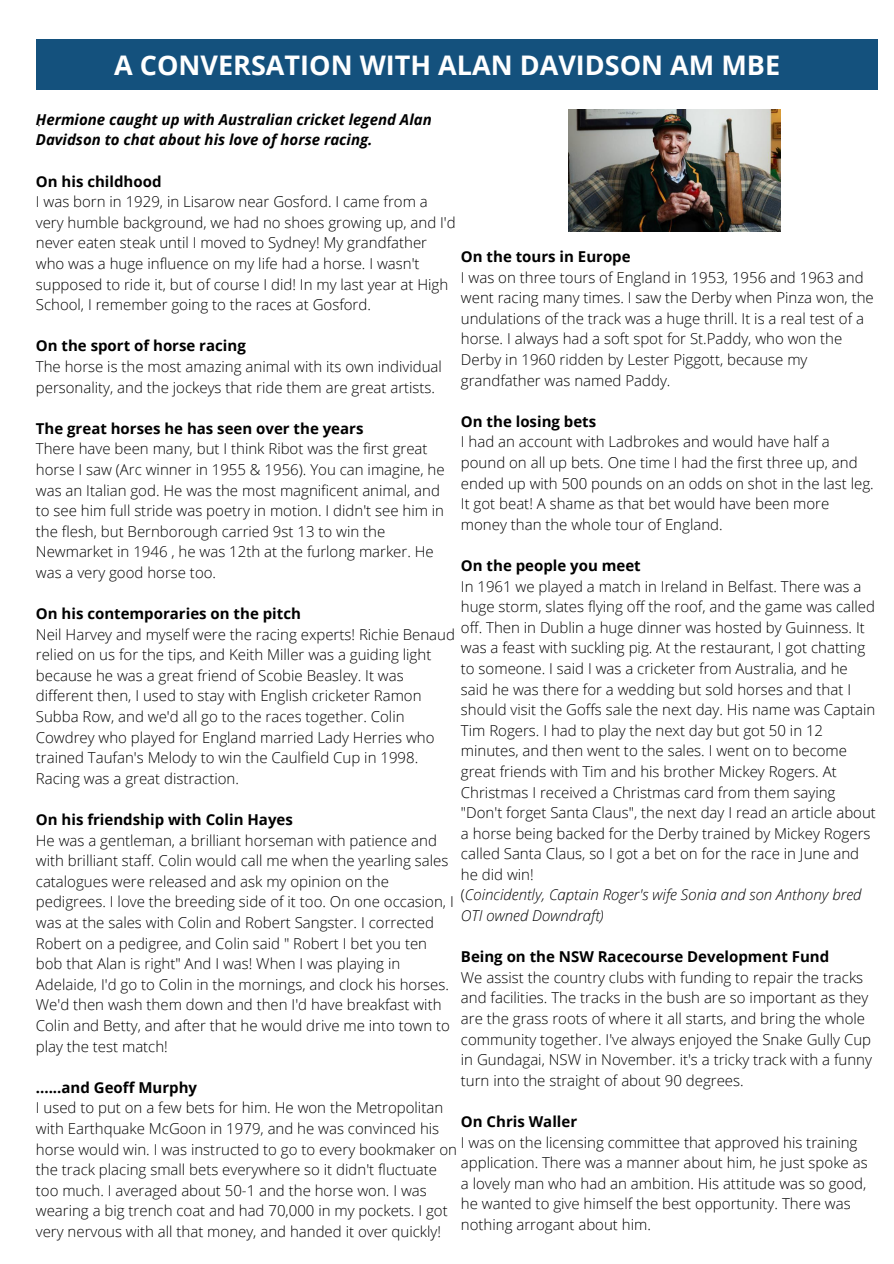
<style>
.page{position:relative;width:894px;height:1264px;background:#fff}
.page>*{position:absolute;margin:0;border:0;box-sizing:border-box;transform-origin:0 0}
.t1{font:700 27px "Open Sans";color:#fff}
.t2{font:300 15px/20.5px "Open Sans";color:#000}
.t3{font:700 15px "Open Sans";color:#000}
.t4{font:italic 700 15px/20.5px "Open Sans";color:#000}
.s1{font-weight:300;font-style:normal;font-size:16.5px}
.s2{font-style:italic}
</style>
<div class="page">
<div style="left:36px;top:39px;width:841px;height:50px;background:#14517d"></div>
<img style="left:568px;top:110px;width:212px;height:121px">
<h1 class="t1" style="left:114px;top:46px;width:667px">A CONVERSATION WITH ALAN DAVIDSON AM MBE</h1>
<p class="t4" style="left:36px;top:109px;width:397px">H<span class="s1">.</span> ermione caught up with Australian cricket legend Alan<br>Davidson to chat about his love of horse racing.</p>
<p class="t3" style="left:36px;top:170px;width:127px">On his childhood</p>
<p class="t2" style="left:36px;top:191px;width:421px">I was born in 1929, in Lisarow near Gosford. I came from a very humble background, we had no shoes growing up, and I'd never eaten steak until I moved to Sydney! My grandfather who was a huge influence on my life had a horse. I wasn't supposed to ride it, but of course I did! In my last year at High School, I remember going to the races at Gosford.</p>
<p class="t3" style="left:36px;top:335px;width:211px">On the sport of horse racing</p>
<p class="t2" style="left:36px;top:356px;width:407px">The horse is the most amazing animal with its own individual personality, and the jockeys that ride them are great artists.</p>
<p class="t3" style="left:36px;top:417px;width:329px">The great horses he has seen over the years</p>
<p class="t2" style="left:36px;top:438px;width:410px">There have been many, but I think Ribot was the first great horse I saw (Arc winner in 1955 &amp; 1956). You can imagine, he was an Italian god. He was the most magnificent animal, and to see him full stride was poetry in motion. I didn't see him in the flesh, but Bernborough carried 9st 13 to win the Newmarket in 1946 , he was 12th at the furlong marker. He was a very good horse too.</p>
<p class="t3" style="left:36px;top:603px;width:266px">On his contemporaries on the pitch</p>
<p class="t2" style="left:36px;top:623px;width:420px">Neil Harvey and myself were the racing experts! Richie Benaud relied on us for the tips, and Keith Miller was a guiding light because he was a great friend of Scobie Beasley. It was different then, I used to stay with English cricketer Ramon Subba Row, and we'd all go to the races together. Colin Cowdrey who played for England married Lady Herries who trained Taufan's Melody to win the Caulfield Cup in 1998.<br>Racing was a great distraction.</p>
<p class="t3" style="left:36px;top:809px;width:258px">On his friendship with Colin Hayes</p>
<p class="t2" style="left:36px;top:829px;width:419px">He was a gentleman, a brilliant horseman with patience and with brilliant staff. Colin would call me when the yearling sales catalogues were released and ask my opinion on the pedigrees. I love the breeding side of it too. On one occasion, I was at the sales with Colin and Robert Sangster. I corrected Robert on a pedigree, and Colin said " Robert I bet you ten bob that Alan is right" And I was! When I was playing in Adelaide, I'd go to Colin in the mornings, and clock his horses.<br>We'd then wash them down and then I'd have breakfast with Colin and Betty, and after that he would drive me into town to play the test match!</p>
<p class="t3" style="left:36px;top:1076px;width:163px">......and Geoff Murphy</p>
<p class="t2" style="left:36px;top:1097px;width:422px">I used to put on a few bets for him. He won the Metropolitan with Earthquake McGoon in 1979, and he was convinced his horse would win. I was instructed to go to every bookmaker on the track placing small bets everywhere so it didn't fluctuate too much. I averaged about 50-1 and the horse won. I was wearing a big trench coat and had 70,000 in my pockets. I got very nervous with all that money, and handed it over quickly!</p>
<p class="t3" style="left:461px;top:246px;width:171px">On the tours in Europe</p>
<p class="t2" style="left:461px;top:266px;width:414px">I was on three tours of England in 1953, 1956 and 1963 and went racing many times. I saw the Derby when Pinza won, the undulations of the track was a huge thrill. It is a real test of a horse. I always had a soft spot for St.Paddy, who won the Derby in 1960 ridden by Lester Piggott, because my grandfather was named Paddy.</p>
<p class="t3" style="left:461px;top:411px;width:137px">On the losing bets</p>
<p class="t2" style="left:461px;top:431px;width:414px">I had an account with Ladbrokes and would have half a pound on all up bets. One time I had the first three up, and ended up with 500 pounds on an odds on shot in the last leg.<br>It got beat! A shame as that bet would have been more money than the whole tour of England.</p>
<p class="t3" style="left:461px;top:555px;width:181px">On the people you meet</p>
<p class="t2" style="left:461px;top:575px;width:416px">In 1961 we played a match in Ireland in Belfast. There was a huge storm, slates flying off the roof, and the game was called off. Then in Dublin a huge dinner was hosted by Guinness. It was a feast with suckling pig. At the restaurant, I got chatting to someone. I said I was a cricketer from Australia, and he said he was there for a wedding but sold horses and that I should visit the Goffs sale the next day. His name was Captain Tim Rogers. I had to play the next day but got 50 in 12 minutes, and then went to the sales. I went on to become great friends with Tim and his brother Mickey Rogers. At Christmas I received a Christmas card from them saying "Don't forget Santa Claus", the next day I read an article about a horse being backed for the Derby trained by Mickey Rogers called Santa Claus, so I got a bet on for the race in June and he did win!<br>(<span class="s2">Coincidently, Captain Roger's wife Sonia and son Anthony bred OTI owned Downdraft)</span></p>
<p class="t3" style="left:461px;top:946px;width:370px">Being on the NSW Racecourse Development Fund</p>
<p class="t2" style="left:461px;top:966px;width:412px">We assist the country clubs with funding to repair the tracks and facilities. The tracks in the bush are so important as they are the grass roots of where it all starts, and bring the whole community together. I've always enjoyed the Snake Gully Cup in Gundagai, NSW in November. it's a tricky track with a funny turn into the straight of about 90 degrees.</p>
<p class="t3" style="left:461px;top:1110px;width:118px">On Chris Waller</p>
<p class="t2" style="left:461px;top:1131px;width:408px">I was on the licensing committee that approved his training application. There was a manner about him, he just spoke as a lovely man who had an ambition. His attitude was so good, he wanted to give himself the best opportunity. There was nothing arrogant about him.</p>
</div>
